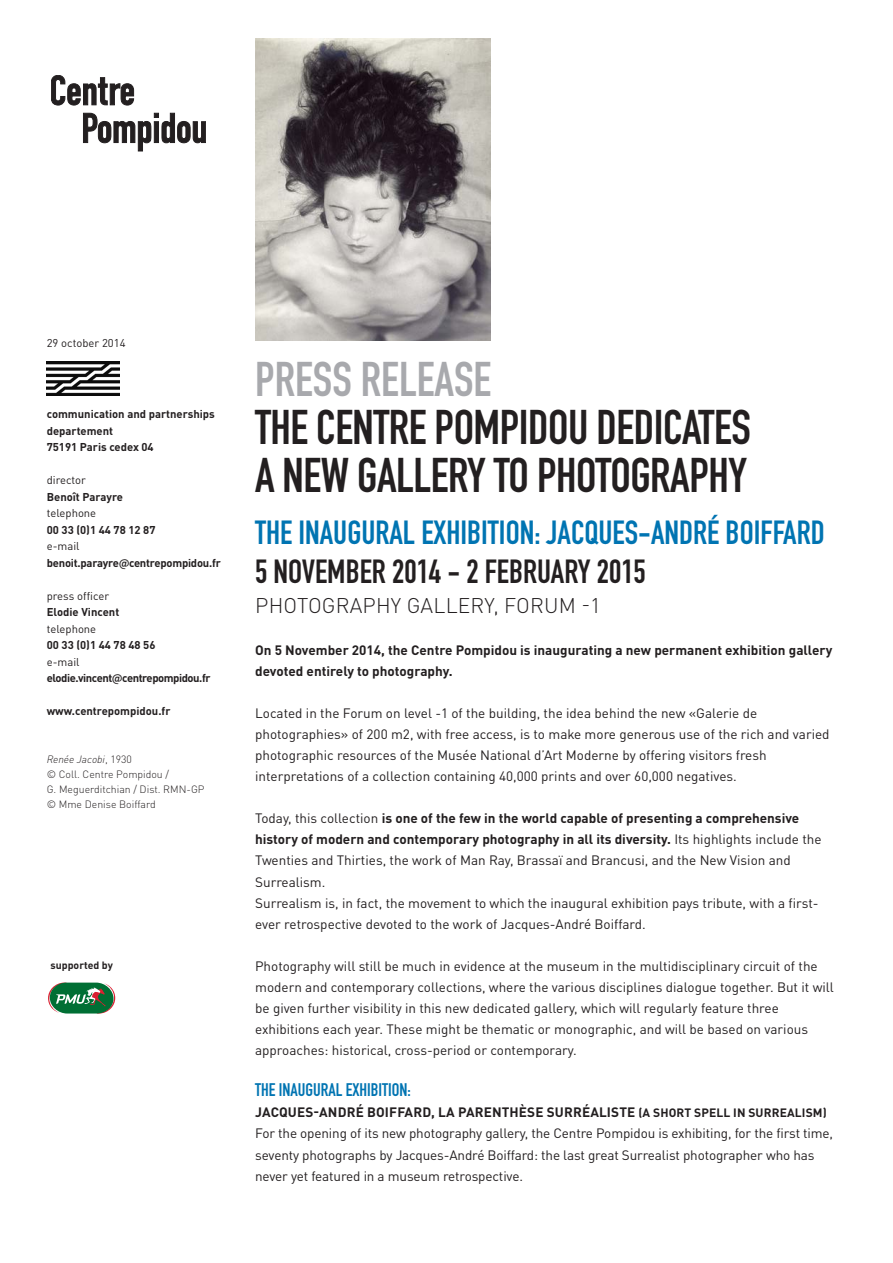
<style>
.page{position:relative;width:893px;height:1263px;background:#fff}
.page>*{position:absolute;margin:0;border:0;box-sizing:border-box;transform-origin:0 0}
.titre{font:48px "DIN Engschrift Std";letter-spacing:-.01em;color:#231f20}
.titre-2{font:48px "DIN Engschrift Std";color:#a8a9ad}
.titre-3{font:33px "DIN Engschrift Std";color:#0074b2}
.sous-titre_et_date{font:33px "DIN Engschrift Std";color:#231f20}
.lieu{font:300 21px "DINOT";letter-spacing:.01em;color:#231f20}
.lieu-2{font:18px "DIN Engschrift Std";color:#0074b2}
.lieu-3{font:13.5px/21px "DINOT";color:#231f20}
.lieu-4{font:700 13.5px/21px "DINOT";color:#231f20}
.info_bold{font:700 11.25px "DINOT";color:#231f20}
.info_regul{font:11.25px "DINOT";color:#231f20}
.info_bold-2{font:700 11.25px "DINOT";letter-spacing:-.02em;color:#231f20}
.info_bold-3{font:700 11.25px "DINOT";letter-spacing:-.04em;color:#231f20}
.lieu-5{font:300 10.5px "DINOT";color:#231f20}
.lieu-6{font:italic 300 10.5px "DINOT";color:#231f20}
.texte_courant{font:700 10.5px "DINOT";color:#231f20}
.s1{font-weight:500}
.s2{font-style:normal}
.s3{font-weight:700}
.s4{font-size:12px}
</style>
<div class="page">
<img style="left:47px;top:361px;width:72px;height:35px">
<svg style="left:51px;top:75px;width:83px;height:30px"></svg>
<svg style="left:83px;top:113px;width:123px;height:38px"></svg>
<img style="left:255px;top:39px;width:236px;height:302px">
<svg style="left:48px;top:982px;width:67px;height:31px"></svg>
<p class="info_regul" style="left:47px;top:336px;width:80px">29 october 2014</p>
<p class="info_bold" style="left:47px;top:407px;width:170px">communication and partnerships</p>
<p class="info_bold" style="left:47px;top:423px;width:68px">departement</p>
<p class="info_bold" style="left:47px;top:440px;width:108px">75191 Paris cedex 04</p>
<p class="info_regul" style="left:47px;top:473px;width:41px">director</p>
<p class="info_bold" style="left:47px;top:489px;width:78px">Benoît Parayre</p>
<p class="info_regul" style="left:47px;top:506px;width:51px">telephone</p>
<p class="info_bold" style="left:47px;top:522px;width:110px">00 33 (0)1 44 78 12 87</p>
<p class="info_regul" style="left:47px;top:539px;width:34px">e-mail</p>
<p class="info_bold-2" style="left:47px;top:555px;width:176px">benoit.parayre<span class="s1">@</span>centrepompidou.fr</p>
<p class="info_regul" style="left:47px;top:589px;width:64px">press officer</p>
<p class="info_bold" style="left:47px;top:605px;width:74px">Elodie Vincent</p>
<p class="info_regul" style="left:47px;top:622px;width:51px">telephone</p>
<p class="info_bold" style="left:47px;top:638px;width:110px">00 33 (0)1 44 78 48 56</p>
<p class="info_regul" style="left:47px;top:655px;width:34px">e-mail</p>
<p class="info_bold-3" style="left:47px;top:671px;width:165px">elodie.vincent<span class="s1">@</span>centrepompidou.fr</p>
<p class="info_bold" style="left:47px;top:704px;width:125px">www.centrepompidou.fr</p>
<p class="lieu-6" style="left:47px;top:753px;width:87px">Renée Jacobi<span class="s2">, 1930</span></p>
<p class="lieu-5" style="left:47px;top:768px;width:124px">© Coll. Centre Pompidou /</p>
<p class="lieu-5" style="left:47px;top:783px;width:159px">G. Meguerditchian / Dist. RMN-GP</p>
<p class="lieu-5" style="left:47px;top:798px;width:110px">© Mme Denise Boiffard</p>
<p class="texte_courant" style="left:51px;top:958px;width:64px">supported by</p>
<p class="titre-2" style="left:255px;top:351px;width:238px">PRESS RELEASE</p>
<p class="titre" style="left:255px;top:399px;width:497px">THE CENTRE POMPIDOU DEDICATES</p>
<p class="titre" style="left:255px;top:447px;width:493px">A NEW GALLERY TO PHOTOGRAPHY</p>
<p class="titre-3" style="left:255px;top:513px;width:571px">THE INAUGURAL EXHIBITION: JACQUES-ANDRÉ BOIFFARD</p>
<p class="sous-titre_et_date" style="left:255px;top:552px;width:392px">5 NOVEMBER 2014 - 2 FEBRUARY 2015</p>
<p class="lieu" style="left:255px;top:593px;width:347px">PHOTOGRAPHY GALLERY, FORUM -1</p>
<p class="lieu-4" style="left:255px;top:640px;width:579px">On 5 November 2014, the Centre Pompidou is inaugurating a new permanent exhibition gallery devoted entirely to photography.</p>
<p class="lieu-3" style="left:255px;top:703px;width:576px">Located in the Forum on level -1 of the building, the idea behind the new «Galerie de photographies» of 200 m2, with free access, is to make more generous use of the rich and varied photographic resources of the Musée National d’Art Moderne by offering visitors fresh interpretations of a collection containing 40,000 prints and over 60,000 negatives.</p>
<p class="lieu-3" style="left:255px;top:808px;width:568px">Today, this collection <span class="s3">is one of the few in the world capable of presenting a comprehensive history of modern and contemporary photography in all its diversity.</span> Its highlights include the Twenties and Thirties, the work of Man Ray, Brassaï and Brancusi, and the New Vision and Surrealism.</p>
<p class="lieu-3" style="left:255px;top:892px;width:565px">Surrealism is, in fact, the movement to which the inaugural exhibition pays tribute, with a first&shy;ever retrospective devoted to the work of Jacques-André Boiffard.</p>
<p class="lieu-3" style="left:255px;top:955px;width:580px">Photography will still be much in evidence at the museum in the multidisciplinary circuit of the modern and contemporary collections, where the various disciplines dialogue together. But it will be given further visibility in this new dedicated gallery, which will regularly feature three exhibitions each year. These might be thematic or monographic, and will be based on various approaches: historical, cross-period or contemporary.</p>
<p class="lieu-2" style="left:255px;top:1079px;width:157px">THE INAUGURAL EXHIBITION:</p>
<p class="lieu-4" style="left:255px;top:1102px;width:573px">JACQUES-ANDRÉ BOIFFARD, LA PARENTHÈSE SURRÉALISTE <span class="s4">(A SHORT SPELL IN SURREALISM)</span></p>
<p class="lieu-3" style="left:255px;top:1123px;width:580px">For the opening of its new photography gallery, the Centre Pompidou is exhibiting, for the first time, seventy photographs by Jacques-André Boiffard: the last great Surrealist photographer who has never yet featured in a museum retrospective.</p>
</div>
